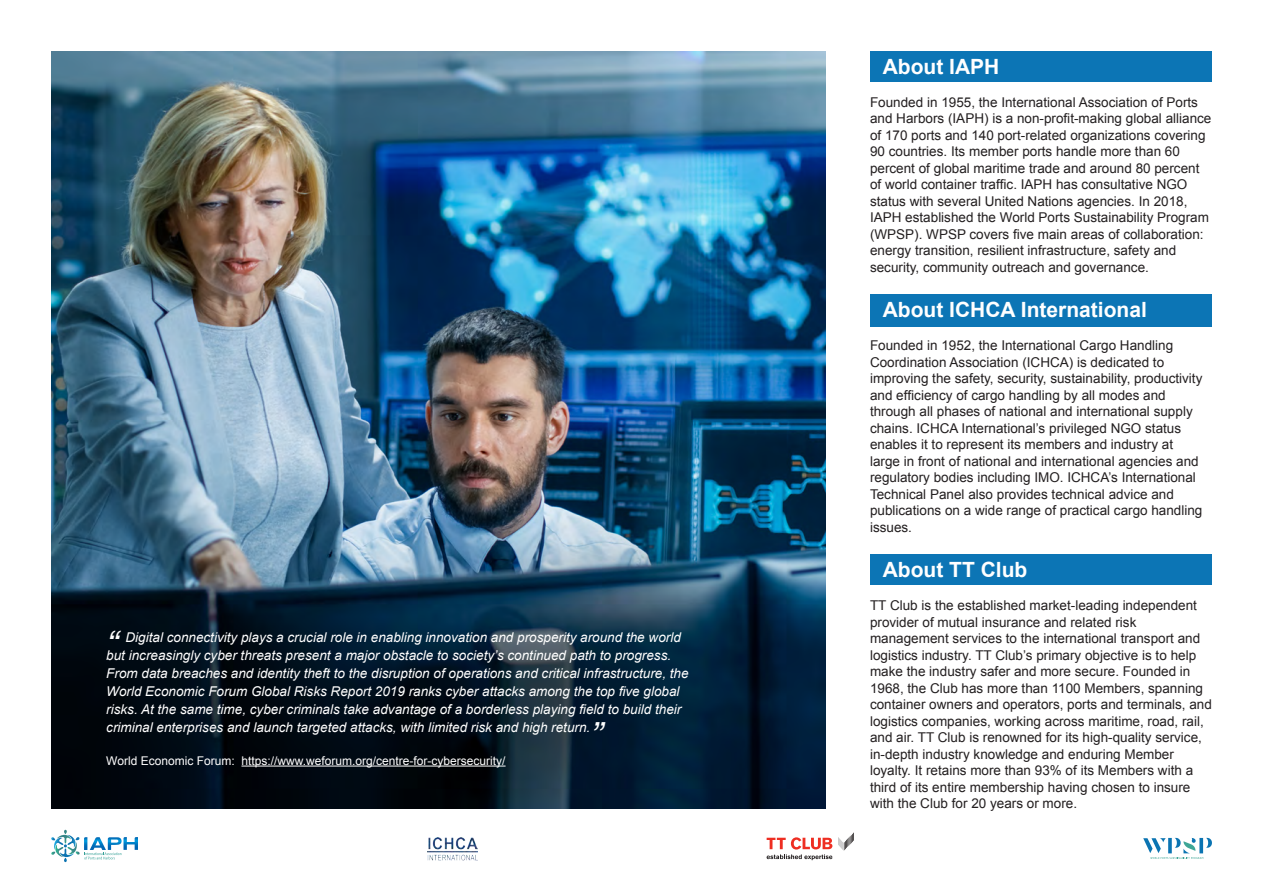
<style>
.page{position:relative;width:1263px;height:893px;background:#fff}
.page>*{position:absolute;margin:0;border:0;box-sizing:border-box;transform-origin:0 0}
.t1{font:italic 36px "Arial";color:#fff}
.t2{font:700 21px "Arial";color:#fff}
.t3{font:13.5px/16.5px "Arial";color:#231f20}
.t4{font:italic 13.5px/18px "Arial";color:#fff}
.t5{font:12px "Arial";color:#fff}
</style>
<div class="page">
<img style="left:51px;top:51px;width:774px;height:757px">
<hr style="left:241px;top:766px;width:265px;height:1px;background:#fff">
<div style="left:870px;top:51px;width:342px;height:31px;background:#0c75b5"></div>
<div style="left:870px;top:294px;width:342px;height:32px;background:#0c75b5"></div>
<div style="left:870px;top:554px;width:342px;height:31px;background:#0c75b5"></div>
<svg style="left:1143px;top:838px;width:69px;height:21px"></svg>
<svg style="left:51px;top:830px;width:87px;height:32px"></svg>
<img style="left:427px;top:837px;width:50px;height:23px">
<svg style="left:838px;top:832px;width:16px;height:19px"></svg>
<svg style="left:767px;top:837px;width:65px;height:23px"></svg>
<p class="t1" style="left:106px;top:621px;width:13px">“</p>
<p class="t4" style="left:106px;top:628px;width:584px;text-indent:19px">Digital connectivity plays a crucial role in enabling innovation and prosperity around the world but increasingly cyber threats present a major obstacle to society’s continued path to progress.<br>From data breaches and identity theft to the disruption of operations and critical infrastructure, the World Economic Forum Global Risks Report 2019 ranks cyber attacks among the top five global risks. At the same time, cyber criminals take advantage of a borderless playing field to build their criminal enterprises and launch targeted attacks, with limited risk and high return.</p>
<p class="t1" style="left:590px;top:712px;width:13px">”</p>
<p class="t5" style="left:106px;top:753px;width:401px">World Economic Forum: https://www.weforum.org/centre-for-cybersecurity/</p>
<p class="t2" style="left:883px;top:53px;width:118px">About IAPH</p>
<p class="t3" style="left:870px;top:94px;width:343px">Founded in 1955, the International Association of Ports and Harbors (IAPH) is a non-profit-making global alliance of 170 ports and 140 port-related organizations covering 90 countries. Its member ports handle more than 60 percent of global maritime trade and around 80 percent of world container traffic. IAPH has consultative NGO status with several United Nations agencies. In 2018, IAPH established the World Ports Sustainability Program (WPSP). WPSP covers five main areas of collaboration: energy transition, resilient infrastructure, safety and security, community outreach and governance.</p>
<p class="t2" style="left:883px;top:296px;width:266px">About ICHCA International</p>
<p class="t3" style="left:870px;top:337px;width:334px">Founded in 1952, the International Cargo Handling Coordination Association (ICHCA) is dedicated to improving the safety, security, sustainability, productivity and efficiency of cargo handling by all modes and through all phases of national and international supply chains. ICHCA International’s privileged NGO status enables it to represent its members and industry at large in front of national and international agencies and regulatory bodies including IMO. ICHCA’s International Technical Panel also provides technical advice and publications on a wide range of practical cargo handling issues.</p>
<p class="t2" style="left:883px;top:556px;width:146px">About TT Club</p>
<p class="t3" style="left:870px;top:597px;width:343px">TT Club is the established market-leading independent provider of mutual insurance and related risk management services to the international transport and logistics industry. TT Club’s primary objective is to help make the industry safer and more secure. Founded in 1968, the Club has more than 1100 Members, spanning container owners and operators, ports and terminals, and logistics companies, working across maritime, road, rail, and air. TT Club is renowned for its high-quality service, in-depth industry knowledge and enduring Member loyalty. It retains more than 93% of its Members with a third of its entire membership having chosen to insure with the Club for 20 years or more.</p>
</div>
